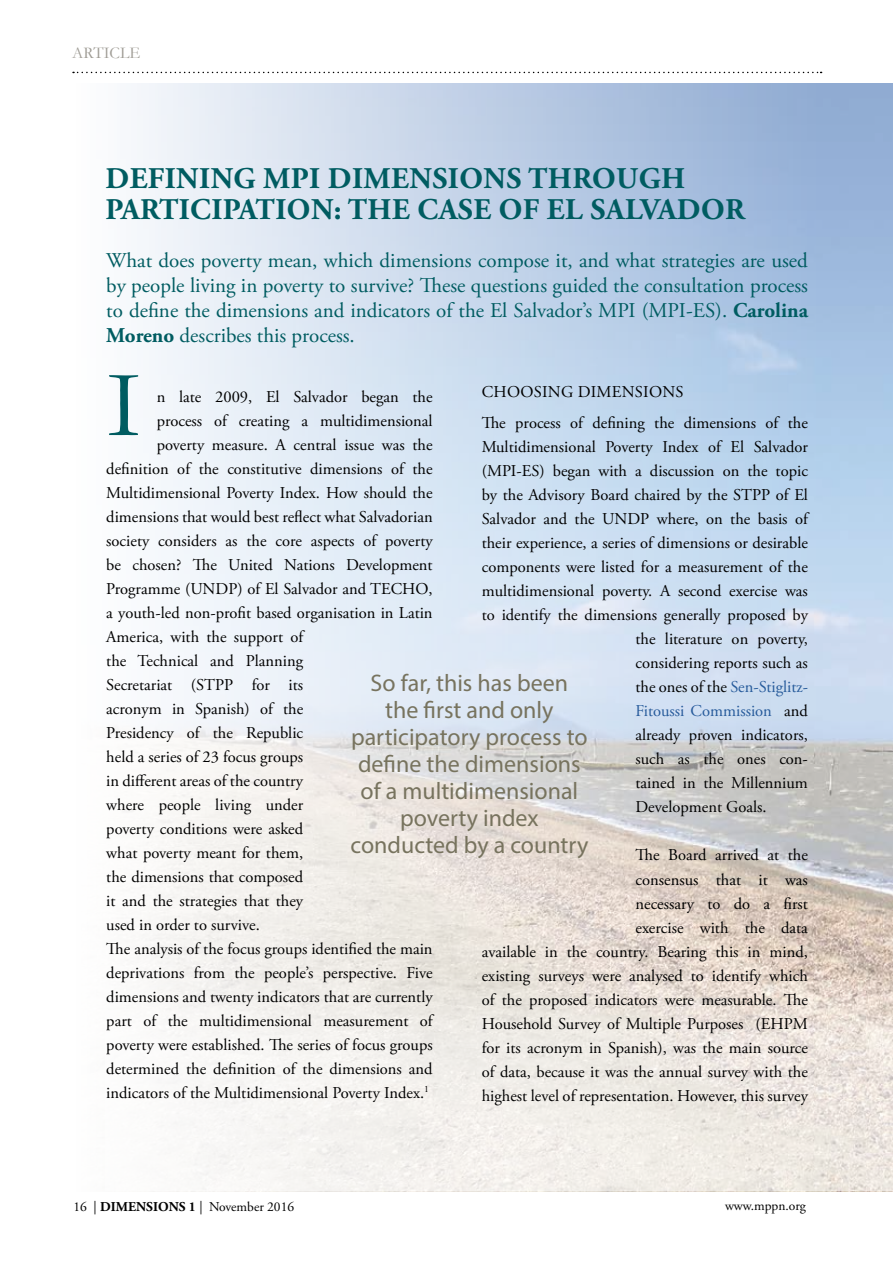
<style>
.page{position:relative;width:893px;height:1263px;background:#fff}
.page>*{position:absolute;margin:0;border:0;box-sizing:border-box;transform-origin:0 0}
.t1{font:96px "Garamond";color:#005c61}
.t2{font:700 30px/31.5px "Adobe Garamond Pro";letter-spacing:.015em;color:#005c61}
.t3{font:24px/27px "Myriad Pro";color:#77735e;text-align:center}
.t4{font:21px/25.2px "Adobe Garamond Pro";color:#005c61;text-align:justify}
.t5{font:16.5px/24px "Adobe Garamond Pro";color:#000}
.t6{font:16.5px "Adobe Garamond Pro";color:#275b9b}
.t7{font:16.5px "Garamond";color:#9f9c95}
.t8{font:13.5px "Adobe Garamond Pro";color:#000}
.s1{font-weight:700}
.s2{color:#000}
</style>
<div class="page">
<img style="left:126px;top:83px;width:767px;height:886px">
<svg style="left:131px;top:969px;width:762px;height:222px;fill:#f1eee9"></svg>
<svg style="left:73px;top:72px;width:749px;height:1px"></svg>
<p class="t7" style="left:72px;top:42px;width:70px">ARTICLE</p>
<h2 class="t2" style="left:105px;top:163px;width:641px">DEFINING MPI DIMENSIONS THROUGH<br>PARTICIPATION: THE CASE OF EL SALVADOR</h2>
<p class="t4" style="left:106px;top:248px;width:703px">What does poverty mean, which dimensions compose it, and what strategies are used by people living in poverty to survive? These questions guided the consultation process to define the dimensions and indicators of the El Salvador’s MPI (MPI-ES). <span class="s1">Carolina Moreno</span> describes this process.</p>
<h1 class="t1" style="left:107px;top:347px;width:35px">I</h1>
<p class="t5" style="left:482px;top:376px;width:328px;line-height:31.5px">CHOOSING DIMENSIONS<br>The process of defining the dimensions of the</p>
<p class="t5" style="left:482px;top:436px;width:328px">Multidimensional Poverty Index of El Salvador</p>
<p class="t5" style="left:482px;top:460px;width:328px">(MPI-ES) began with a discussion on the topic</p>
<p class="t5" style="left:482px;top:484px;width:328px">by the Advisory Board chaired by the STPP of El</p>
<p class="t5" style="left:482px;top:508px;width:328px">Salvador and the UNDP where, on the basis of</p>
<p class="t5" style="left:482px;top:532px;width:328px">their experience, a series of dimensions or desirable</p>
<p class="t5" style="left:482px;top:556px;width:328px">components were listed for a measurement of the</p>
<p class="t5" style="left:482px;top:580px;width:328px">multidimensional poverty. A second exercise was</p>
<p class="t5" style="left:482px;top:604px;width:328px">to identify the dimensions generally proposed by</p>
<p class="t5" style="left:635px;top:628px;width:174px">the literature on poverty,</p>
<p class="t5" style="left:635px;top:652px;width:174px">considering reports such as</p>
<p class="t6" style="left:635px;top:677px;width:174px"><span class="s2">the ones of the</span> Sen-Stiglitz-</p>
<p class="t6" style="left:635px;top:701px;width:174px">Fitoussi Commission <span class="s2">and</span></p>
<p class="t5" style="left:635px;top:724px;width:174px">already proven indicators,</p>
<p class="t5" style="left:635px;top:748px;width:173px">such as the ones con-</p>
<p class="t5" style="left:635px;top:772px;width:174px">tained in the Millennium</p>
<p class="t5" style="left:635px;top:796px;width:133px">Development Goals.</p>
<p class="t5" style="left:482px;top:844px;width:328px;text-align:right">The Board arrived at the<br>consensus that it was<br>necessary to do a first<br>exercise with the data<br>available in the country. Bearing this in mind, existing surveys were analysed to identify which of the proposed indicators were measurable. The Household Survey of Multiple Purposes (EHPM for its acronym in Spanish), was the main source of data, because it was the annual survey with the highest level of representation. However, this survey</p>
<p class="t5" style="left:157px;top:385px;width:277px">n late 2009, El Salvador began the</p>
<p class="t5" style="left:157px;top:409px;width:277px">process of creating a multidimensional</p>
<p class="t5" style="left:157px;top:433px;width:277px">poverty measure. A central issue was the</p>
<p class="t5" style="left:106px;top:457px;width:328px">definition of the constitutive dimensions of the</p>
<p class="t5" style="left:106px;top:481px;width:328px">Multidimensional Poverty Index. How should the</p>
<p class="t5" style="left:106px;top:505px;width:328px">dimensions that would best reflect what Salvadorian</p>
<p class="t5" style="left:106px;top:529px;width:328px">society considers as the core aspects of poverty</p>
<p class="t5" style="left:106px;top:553px;width:328px">be chosen? The United Nations Development</p>
<p class="t5" style="left:106px;top:577px;width:328px">Programme (UNDP) of El Salvador and TECHO,</p>
<p class="t5" style="left:106px;top:601px;width:328px">a youth-led non-profit based organisation in Latin</p>
<p class="t5" style="left:106px;top:625px;width:198px">America, with the support of</p>
<p class="t5" style="left:106px;top:649px;width:198px">the Technical and Planning</p>
<p class="t5" style="left:106px;top:673px;width:198px">Secretariat (STPP for its</p>
<p class="t5" style="left:106px;top:697px;width:198px">acronym in Spanish) of the</p>
<p class="t5" style="left:106px;top:721px;width:198px">Presidency of the Republic</p>
<p class="t5" style="left:106px;top:745px;width:198px">held a series of 23 focus groups</p>
<p class="t5" style="left:106px;top:769px;width:198px">in different areas of the country</p>
<p class="t5" style="left:106px;top:793px;width:198px">where people living under</p>
<p class="t5" style="left:106px;top:817px;width:198px">poverty conditions were asked</p>
<p class="t5" style="left:106px;top:841px;width:198px">what poverty meant for them,</p>
<p class="t5" style="left:106px;top:865px;width:198px">the dimensions that composed</p>
<p class="t5" style="left:106px;top:889px;width:198px">it and the strategies that they</p>
<p class="t5" style="left:106px;top:913px;width:155px">used in order to survive.</p>
<p class="t5" style="left:106px;top:937px;width:328px">The analysis of the focus groups identified the main</p>
<p class="t5" style="left:106px;top:961px;width:328px">deprivations from the people’s perspective. Five</p>
<p class="t5" style="left:106px;top:985px;width:328px">dimensions and twenty indicators that are currently</p>
<p class="t5" style="left:106px;top:1009px;width:328px">part of the multidimensional measurement of</p>
<p class="t5" style="left:106px;top:1033px;width:328px">poverty were established. The series of focus groups</p>
<p class="t5" style="left:106px;top:1057px;width:328px">determined the definition of the dimensions and</p>
<p class="t5" style="left:106px;top:1081px;width:324px">indicators of the Multidimensional Poverty Index.<sup>1</sup></p>
<h3 class="t3" style="left:350px;top:669px;width:239px">So far, this has been<br>the first and only participatory process to define the dimensions of a multidimensional poverty index conducted by a country</h3>
<p class="t8" style="left:73px;top:1199px;width:222px">16 | <span class="s1">DIMENSIONS 1</span> | November 2016</p>
<p class="t8" style="left:725px;top:1198px;width:82px">www.mppn.org</p>
</div>
